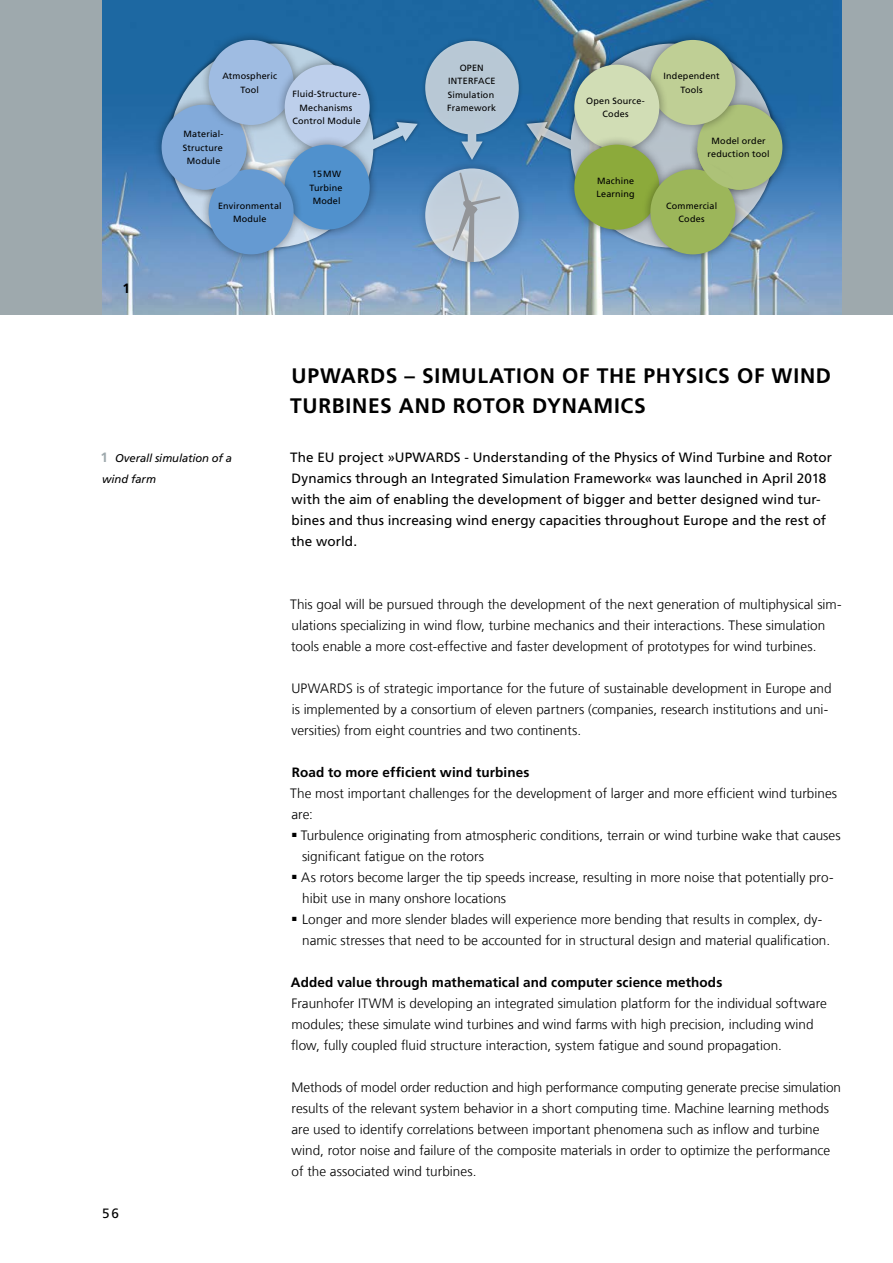
<style>
.page{position:relative;width:893px;height:1263px;background:#fff}
.page>*{position:absolute;margin:0;border:0;box-sizing:border-box;transform-origin:0 0}
.t1{font:700 21px/30px "Frutiger LT Com";letter-spacing:.035em;color:#000}
.t2{font:300 13.5px/21px "Frutiger LT Com";color:#000}
.t3{font:13.5px/21px "Frutiger LT Com";letter-spacing:.005em;color:#000}
.t4{font:700 13.5px "Frutiger LT Com";letter-spacing:.01em;color:#000}
.t5{font:italic 11.25px/21px "Frutiger LT Com";letter-spacing:-.005em;color:#000}
.t6{font:9px/13.5px "Frutiger LT Com";letter-spacing:.02em;color:#000;text-align:center}
.s1{font-weight:700;font-style:normal;font-size:13.5px;color:#9ea9ad}
</style>
<div class="page">
<div style="left:0;top:0;width:893px;height:315px;background:#9ea9ad"></div>
<img style="left:102px;top:0;width:740px;height:315px">
<svg style="left:526px;top:39px;width:253px;height:213px;background:#4c82b0"></svg>
<div style="left:688px;top:95px;width:104px;height:104px;background:#000;opacity:.4"></div>
<div style="left:697px;top:105px;width:85px;height:85px;background:#adc278;border-radius:50%"></div>
<div style="left:641px;top:31px;width:104px;height:103px;background:#000;opacity:.4"></div>
<div style="left:650px;top:40px;width:85px;height:85px;background:#bfcf95;border-radius:50%"></div>
<div style="left:565px;top:55px;width:104px;height:104px;background:#000;opacity:.4"></div>
<div style="left:574px;top:65px;width:85px;height:85px;background:#d1ddb5;border-radius:50%"></div>
<div style="left:565px;top:135px;width:104px;height:104px;background:#000;opacity:.4"></div>
<div style="left:574px;top:145px;width:85px;height:85px;background:#8caa3b;border-radius:50%"></div>
<div style="left:641px;top:160px;width:104px;height:104px;background:#000;opacity:.4"></div>
<div style="left:650px;top:169px;width:85px;height:85px;background:#9cb65a;border-radius:50%"></div>
<svg style="left:697px;top:147px;width:59px;height:43px"></svg>
<div style="left:421px;top:37px;width:102px;height:127px;background:#000;opacity:.4"></div>
<svg style="left:425px;top:41px;width:94px;height:118px;background:#83a7c4"></svg>
<div style="left:416px;top:159px;width:112px;height:112px;background:#000;opacity:.4"></div>
<svg style="left:425px;top:168px;width:94px;height:94px;background:#c0cedb"></svg>
<svg style="left:452px;top:173px;width:48px;height:89px;background:#b9c4cf"></svg>
<svg style="left:165px;top:39px;width:253px;height:213px;background:#4480b5"></svg>
<div style="left:152px;top:95px;width:104px;height:104px;background:#000;opacity:.4"></div>
<div style="left:162px;top:105px;width:85px;height:85px;background:#82aada;border-radius:50%"></div>
<div style="left:199px;top:31px;width:104px;height:103px;background:#000;opacity:.4"></div>
<div style="left:209px;top:40px;width:85px;height:85px;background:#9fbce2;border-radius:50%"></div>
<div style="left:275px;top:55px;width:104px;height:104px;background:#000;opacity:.4"></div>
<div style="left:285px;top:65px;width:85px;height:85px;background:#bdcfeb;border-radius:50%"></div>
<div style="left:275px;top:135px;width:104px;height:104px;background:#000;opacity:.4"></div>
<div style="left:285px;top:145px;width:85px;height:85px;background:#5091cd;border-radius:50%"></div>
<div style="left:199px;top:160px;width:104px;height:104px;background:#000;opacity:.4"></div>
<div style="left:209px;top:169px;width:85px;height:85px;background:#659ad2;border-radius:50%"></div>
<svg style="left:188px;top:147px;width:59px;height:43px"></svg>
<p class="t4" style="left:122px;top:281px;width:9px">1</p>
<p class="t6" style="left:222px;top:69px;width:56px">Atmospheric<br>Tool</p>
<p class="t6" style="left:183px;top:127px;width:42px">Material-<br>Structure<br>Module</p>
<p class="t6" style="left:218px;top:199px;width:65px">Environmental<br>Module</p>
<p class="t6" style="left:292px;top:87px;width:70px">Fluid-Structure-<br>Mechanisms<br>Control Module</p>
<p class="t6" style="left:309px;top:167px;width:35px">15MW<br>Turbine<br>Model</p>
<p class="t6" style="left:447px;top:61px;width:50px">Open<br>INTERFACE<br>Simulation<br>Framework</p>
<p class="t6" style="left:586px;top:94px;width:60px">Open Source-<br>Codes</p>
<p class="t6" style="left:596px;top:174px;width:40px;text-align:left">Machine<br>Learning</p>
<p class="t6" style="left:663px;top:69px;width:58px">Independent<br>Tools</p>
<p class="t6" style="left:707px;top:134px;width:64px">Model order reduction tool</p>
<p class="t6" style="left:666px;top:199px;width:53px">Commercial<br>Codes</p>
<p class="t5" style="left:100px;top:447px;width:133px"><span class="s1">1</span> Overall simulation of a wind farm</p>
<p class="t3" style="left:102px;top:1202px;width:18px">56</p>
<h1 class="t1" style="left:290px;top:361px;width:542px;text-indent:114px">– Simu lation of the physics of wind tu rbines and rotor dynam ics</h1>
<h1 class="t1" style="left:292px;top:361px;width:65px">UPWARDS</h1>
<p class="t3" style="left:290px;top:446px;width:544px">The EU project »UPWARDS - Understanding of the Physics of Wind Turbine and Rotor Dynamics through an Integrated Simulation Framework« was launched in April 2018 with the aim of enabling the development of bigger and better designed wind tur&shy;bines and thus increasing wind energy capacities throughout Europe and the rest of the world.</p>
<p class="t2" style="left:290px;top:594px;width:553px">This goal will be pursued through the development of the next generation of multiphysical sim&shy;ulations specializing in wind flow, turbine mechanics and their interactions. These simulation tools enable a more cost-effective and faster development of prototypes for wind turbines.</p>
<p class="t2" style="left:291px;top:678px;width:542px">UPWARDS is of strategic importance for the future of sustainable development in Europe and is implemented by a consortium of eleven partners (companies, research institutions and uni&shy;versities) from eight countries and two continents.</p>
<p class="t4" style="left:292px;top:764px;width:239px">Road to more efficient wind turbines</p>
<p class="t2" style="left:290px;top:783px;width:548px">The most important challenges for the development of larger and more efficient wind turbines are:</p>
<p class="t2" style="left:302px;top:825px;width:540px;text-indent:-10px">■ Turbulence originating from atmospheric conditions, terrain or wind turbine wake that causes significant fatigue on the rotors</p>
<p class="t2" style="left:302px;top:867px;width:533px;text-indent:-10px">■ As rotors become larger the tip speeds increase, resulting in more noise that potentially pro&shy;hibit use in many onshore locations</p>
<p class="t2" style="left:302px;top:909px;width:529px;text-indent:-10px">■ Longer and more slender blades will experience more bending that results in complex, dy&shy;namic stresses that need to be accounted for in structural design and material qualification.</p>
<p class="t4" style="left:291px;top:974px;width:433px">Added value through mathematical and computer science methods</p>
<p class="t2" style="left:291px;top:993px;width:537px">Fraunhofer ITWM is developing an integrated simulation platform for the individual software modules; these simulate wind turbines and wind farms with high precision, including wind flow, fully coupled fluid structure interaction, system fatigue and sound propagation.</p>
<p class="t2" style="left:291px;top:1077px;width:551px">Methods of model order reduction and high performance computing generate precise simulation results of the relevant system behavior in a short computing time. Machine learning methods are used to identify correlations between important phenomena such as inflow and turbine wind, rotor noise and failure of the composite materials in order to optimize the performance of the associated wind turbines.</p>
</div>
